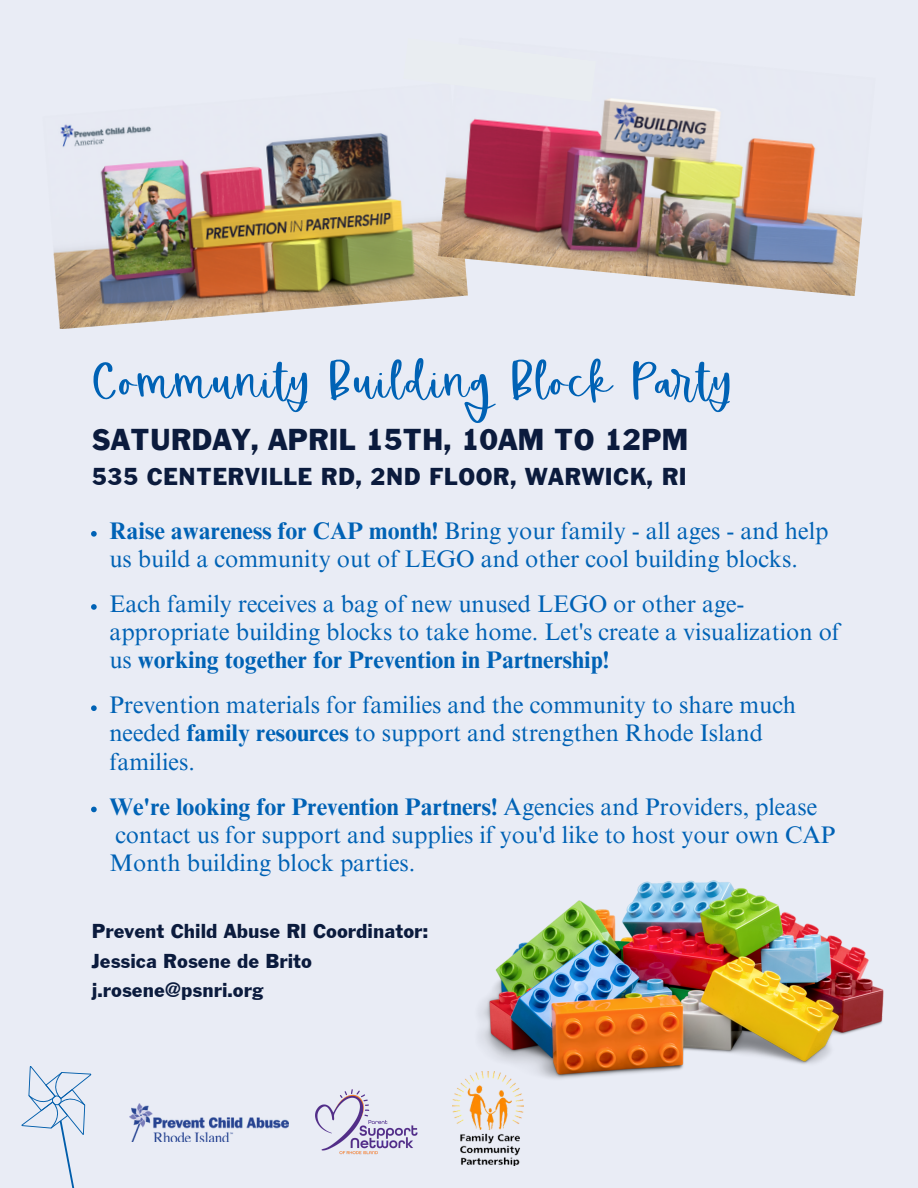
<style>
.page{position:relative;width:918px;height:1188px;background:#e9ecf5}
.page>*{position:absolute;margin:0;border:0;box-sizing:border-box;transform-origin:0 0}
.t1{font:54px "Wildberry";letter-spacing:.035em;color:#0062b5}
.t2{font:31.5px "Franklin Gothic";color:#0b1b3d}
.t3{font:25.5px "Franklin Gothic";letter-spacing:.02em;color:#0b1b3d}
.t4{font:24px/28.2px "Times NRMT Pro";color:#0062b5}
.t5{font:21px/29.2px "Franklin Gothic";color:#0b1b3d}
.s1{font-weight:700}
</style>
<div class="page">
<img style="left:130px;top:1103px;width:159px;height:39px">
<img style="left:315px;top:1089px;width:103px;height:66px">
<svg style="left:21px;top:1066px;width:71px;height:122px"></svg>
<img style="left:53px;top:124px;width:408px;height:205px">
<img style="left:438px;top:98px;width:424px;height:198px">
<svg style="left:438px;top:98px;width:158px;height:4px"></svg>
<img style="left:480px;top:881px;width:404px;height:198px">
<svg style="left:91px;top:531px;width:6px;height:6px"></svg>
<svg style="left:91px;top:604px;width:6px;height:6px"></svg>
<svg style="left:91px;top:705px;width:6px;height:6px"></svg>
<svg style="left:91px;top:807px;width:6px;height:5px"></svg>
<img style="left:452px;top:1071px;width:71px;height:95px">
<h1 class="t1" style="left:92px;top:353px;width:642px">Community Building Block Party</h1>
<h2 class="t2" style="left:92px;top:429px;width:598px">SATURDAY, APRIL 15TH, 10AM TO 12PM</h2>
<p class="t3" style="left:92px;top:468px;width:597px">535 CENTERVILLE RD, 2ND FLOOR, WARWICK, RI</p>
<p class="t4" style="left:109px;top:520px;width:721px"><span class="s1">Raise awareness for CAP month!</span> Bring your family - all ages - and help us build a community out of LEGO and other cool building blocks.</p>
<p class="t4" style="left:109px;top:593px;width:732px">Each family receives a bag of new unused LEGO or other age&shy;appropriate building blocks to take home. Let's create a visualization of us <span class="s1">working together for Prevention in Partnership!</span></p>
<p class="t4" style="left:109px;top:694px;width:688px">Prevention materials for families and the community to share much needed <span class="s1">family resources</span> to support and strengthen Rhode Island families.</p>
<p class="t4" style="left:109px;top:795px;width:727px"><span class="s1">We're looking for Prevention Partners!</span> Agencies and Providers, please contact us for support and supplies if you'd like to host your own CAP<br>Month building block parties.</p>
<p class="t5" style="left:92px;top:918px;width:338px">Prevent Child Abuse RI Coordinator:<br>Jessica Rosene de Brito j.rosene@psnri.org</p>
</div>
